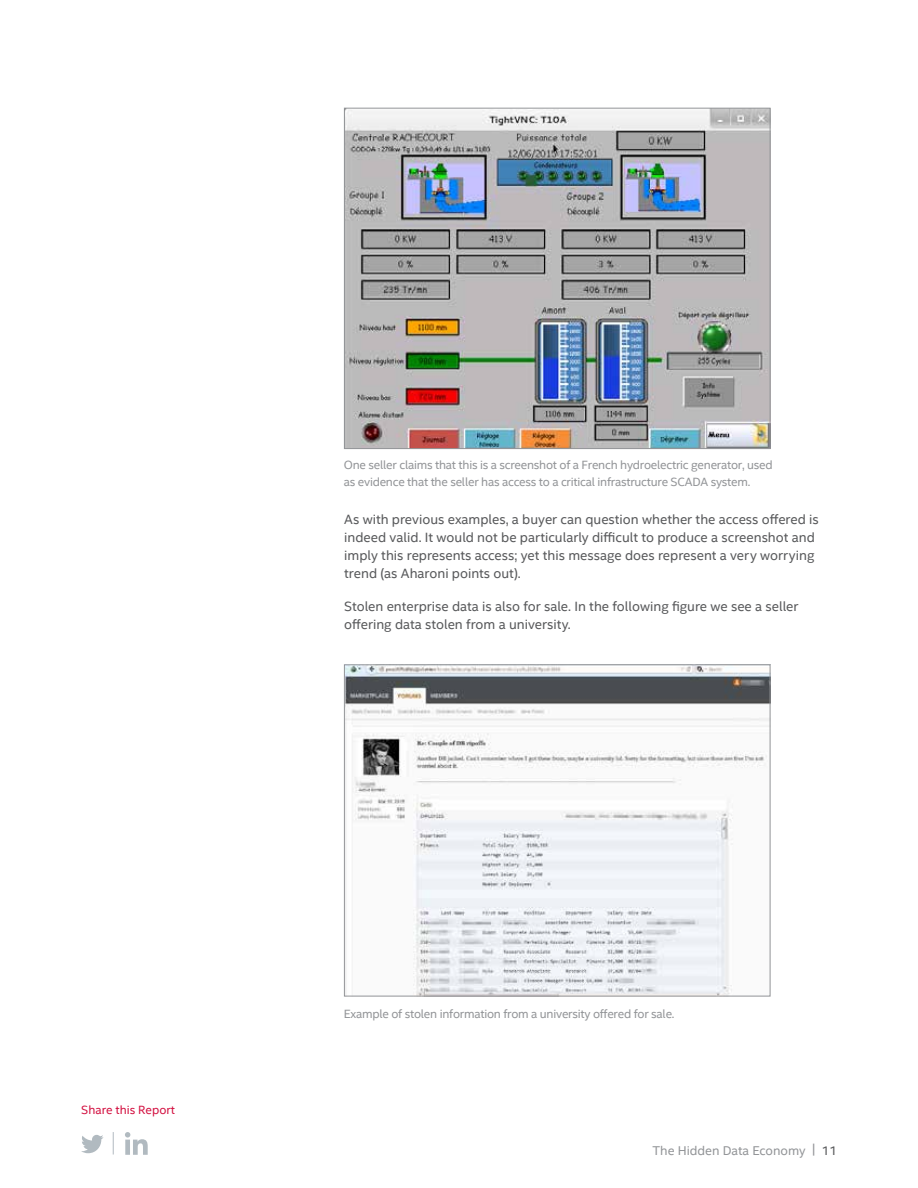
<style>
.page{position:relative;width:918px;height:1188px;background:#fff}
.page>*{position:absolute;margin:0;border:0;box-sizing:border-box;transform-origin:0 0}
.t1{font:13.5px/18px "Intel Clear";color:#58595b}
.t2{font:12.75px "Intel Clear";color:#939598}
.t3{font:12px/16.5px "Intel Clear";letter-spacing:-.02em;color:#939598}
.t4{font:12px "Intel Clear";color:#d31242}
.s1{color:#58595b}
</style>
<div class="page">
<img style="left:346px;top:110px;width:422px;height:337px">
<div style="left:344px;top:108px;width:426px;height:341px;border:1px solid #939598"></div>
<img style="left:346px;top:667px;width:422px;height:327px">
<div style="left:344px;top:665px;width:426px;height:331px;border:1px solid #939598"></div>
<svg style="left:81px;top:1135px;width:23px;height:18px"></svg>
<svg style="left:113px;top:1132px;width:1px;height:23px"></svg>
<svg style="left:125px;top:1132px;width:23px;height:23px"></svg>
<p class="t4" style="left:81px;top:1103px;width:95px">Share this Report</p>
<p class="t3" style="left:344px;top:457px;width:430px">One seller claims that this is a screenshot of a French hydroelectric generator, used as evidence that the seller has access to a critical infrastructure SCADA system.</p>
<p class="t1" style="left:344px;top:511px;width:476px">As with previous examples, a buyer can question whether the access offered is indeed valid. It would not be particularly difficult to produce a screenshot and imply this represents access; yet this message does represent a very worrying trend (as Aharoni points out).</p>
<p class="t1" style="left:344px;top:598px;width:456px">Stolen enterprise data is also for sale. In the following figure we see a seller offering data stolen from a university.</p>
<p class="t3" style="left:344px;top:1006px;width:332px">Example of stolen information from a university offered for sale.</p>
<p class="t2" style="left:652px;top:1143px;width:186px">The Hidden Data Economy | <span class="s1">11</span></p>
</div>
